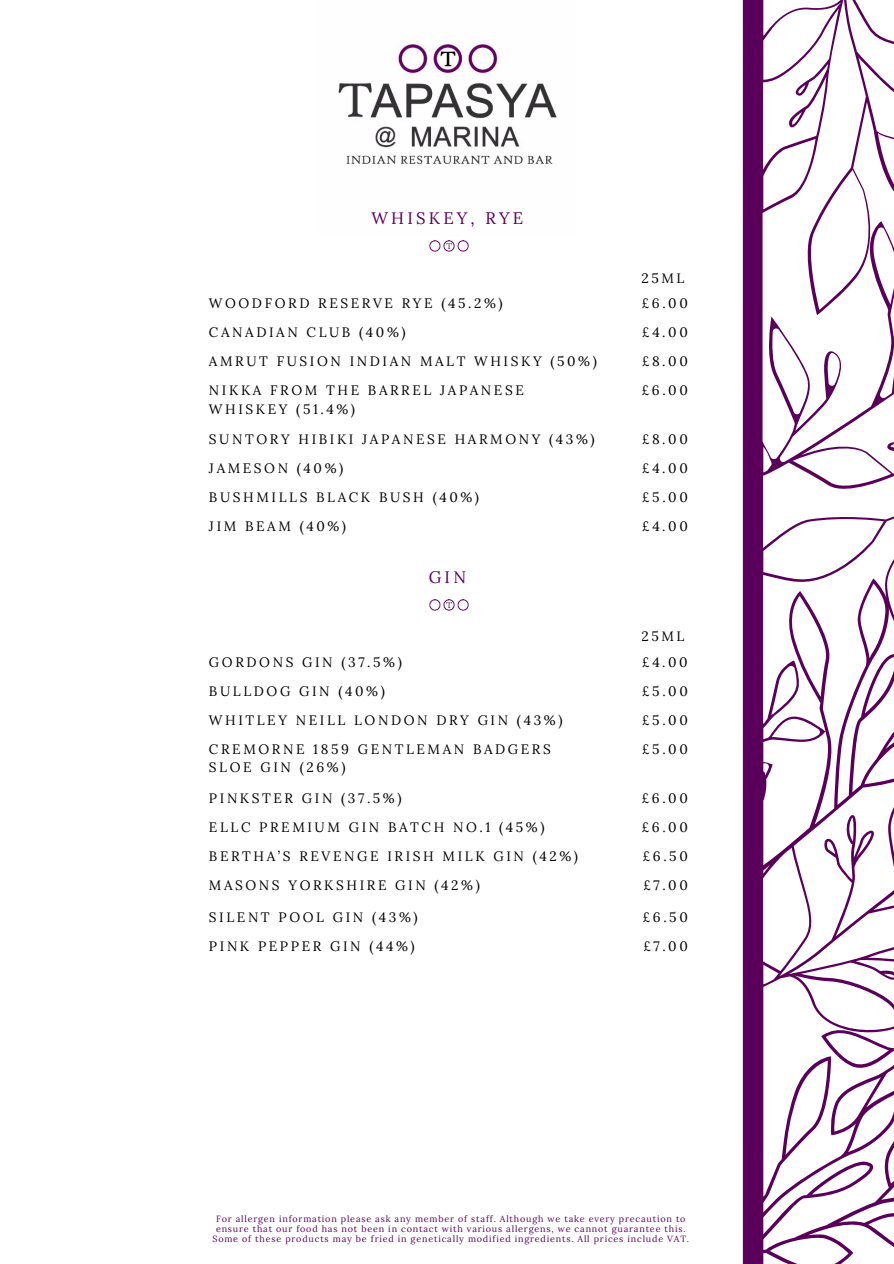
<style>
.page{position:relative;width:894px;height:1264px;background:#fff}
.page>*{position:absolute;margin:0;border:0;box-sizing:border-box;transform-origin:0 0}
.t1{font:16.65px "Lora";letter-spacing:.19em;color:#5a005a}
.t2{font:13.65px/18.6px "Lora";letter-spacing:.19em;color:#000}
.t3{font:9px/9.9px "Lora";letter-spacing:.09em;color:#5a005a;text-align:center}
</style>
<div class="page">
<svg style="left:742px;top:0;width:151px;height:1263px"></svg>
<img style="left:338px;top:41px;width:219px;height:123px">
<img style="left:429px;top:241px;width:40px;height:11px">
<img style="left:429px;top:599px;width:40px;height:12px">
<p class="t1" style="left:371px;top:207px;width:153px">WHISKEY, RYE</p>
<p class="t2" style="left:641px;top:268px;width:44px">25ML</p>
<p class="t2" style="left:209px;top:294px;width:295px">WOODFORD RESERVE RYE (45.2%)</p>
<p class="t2" style="left:641px;top:294px;width:47px">£6.00</p>
<p class="t2" style="left:209px;top:323px;width:198px">CANADIAN CLUB (40%)</p>
<p class="t2" style="left:642px;top:323px;width:47px">£4.00</p>
<p class="t2" style="left:209px;top:352px;width:389px">AMRUT FUSION INDIAN MALT WHISKY (50%)</p>
<p class="t2" style="left:641px;top:352px;width:47px">£8.00</p>
<p class="t2" style="left:209px;top:381px;width:316px">NIKKA FROM THE BARREL JAPANESE<br>WHISKEY (51.4%)</p>
<p class="t2" style="left:641px;top:381px;width:47px">£6.00</p>
<p class="t2" style="left:209px;top:429px;width:387px">SUNTORY HIBIKI JAPANESE HARMONY (43%)</p>
<p class="t2" style="left:641px;top:429px;width:47px">£8.00</p>
<p class="t2" style="left:209px;top:458px;width:136px">JAMESON (40%)</p>
<p class="t2" style="left:642px;top:458px;width:47px">£4.00</p>
<p class="t2" style="left:209px;top:487px;width:271px">BUSHMILLS BLACK BUSH (40%)</p>
<p class="t2" style="left:642px;top:487px;width:47px">£5.00</p>
<p class="t2" style="left:209px;top:516px;width:138px">JIM BEAM (40%)</p>
<p class="t2" style="left:642px;top:516px;width:47px">£4.00</p>
<p class="t1" style="left:428px;top:566px;width:39px">GIN</p>
<p class="t2" style="left:641px;top:627px;width:44px">25ML</p>
<p class="t2" style="left:209px;top:652px;width:194px">GORDONS GIN (37.5%)</p>
<p class="t2" style="left:642px;top:652px;width:47px">£4.00</p>
<p class="t2" style="left:209px;top:681px;width:177px">BULLDOG GIN (40%)</p>
<p class="t2" style="left:642px;top:681px;width:47px">£5.00</p>
<p class="t2" style="left:209px;top:710px;width:355px">WHITLEY NEILL LONDON DRY GIN (43%)</p>
<p class="t2" style="left:642px;top:710px;width:47px">£5.00</p>
<p class="t2" style="left:209px;top:739px;width:343px">CREMORNE 1859 GENTLEMAN BADGERS<br>SLOE GIN (26%)</p>
<p class="t2" style="left:642px;top:739px;width:47px">£5.00</p>
<p class="t2" style="left:209px;top:788px;width:194px">PINKSTER GIN (37.5%)</p>
<p class="t2" style="left:641px;top:788px;width:47px">£6.00</p>
<p class="t2" style="left:209px;top:817px;width:337px">ELLC PREMIUM GIN BATCH NO.1 (45%)</p>
<p class="t2" style="left:641px;top:817px;width:47px">£6.00</p>
<p class="t2" style="left:209px;top:846px;width:370px">BERTHA’S REVENGE IRISH MILK GIN (42%)</p>
<p class="t2" style="left:642px;top:846px;width:46px">£6.50</p>
<p class="t2" style="left:209px;top:875px;width:272px">MASONS YORKSHIRE GIN (42%)</p>
<p class="t2" style="left:643px;top:875px;width:46px">£7.00</p>
<p class="t2" style="left:209px;top:907px;width:210px">SILENT POOL GIN (43%)</p>
<p class="t2" style="left:642px;top:907px;width:46px">£6.50</p>
<p class="t2" style="left:209px;top:936px;width:207px">PINK PEPPER GIN (44%)</p>
<p class="t2" style="left:643px;top:936px;width:46px">£7.00</p>
<p class="t3" style="left:212px;top:1214px;width:478px">For allergen information please ask any member of staff. Although we take every precaution to ensure that our food has not been in contact with various allergens, we cannot guarantee this.<br>Some of these products may be fried in genetically modified ingredients. All prices include VAT.</p>
</div>
